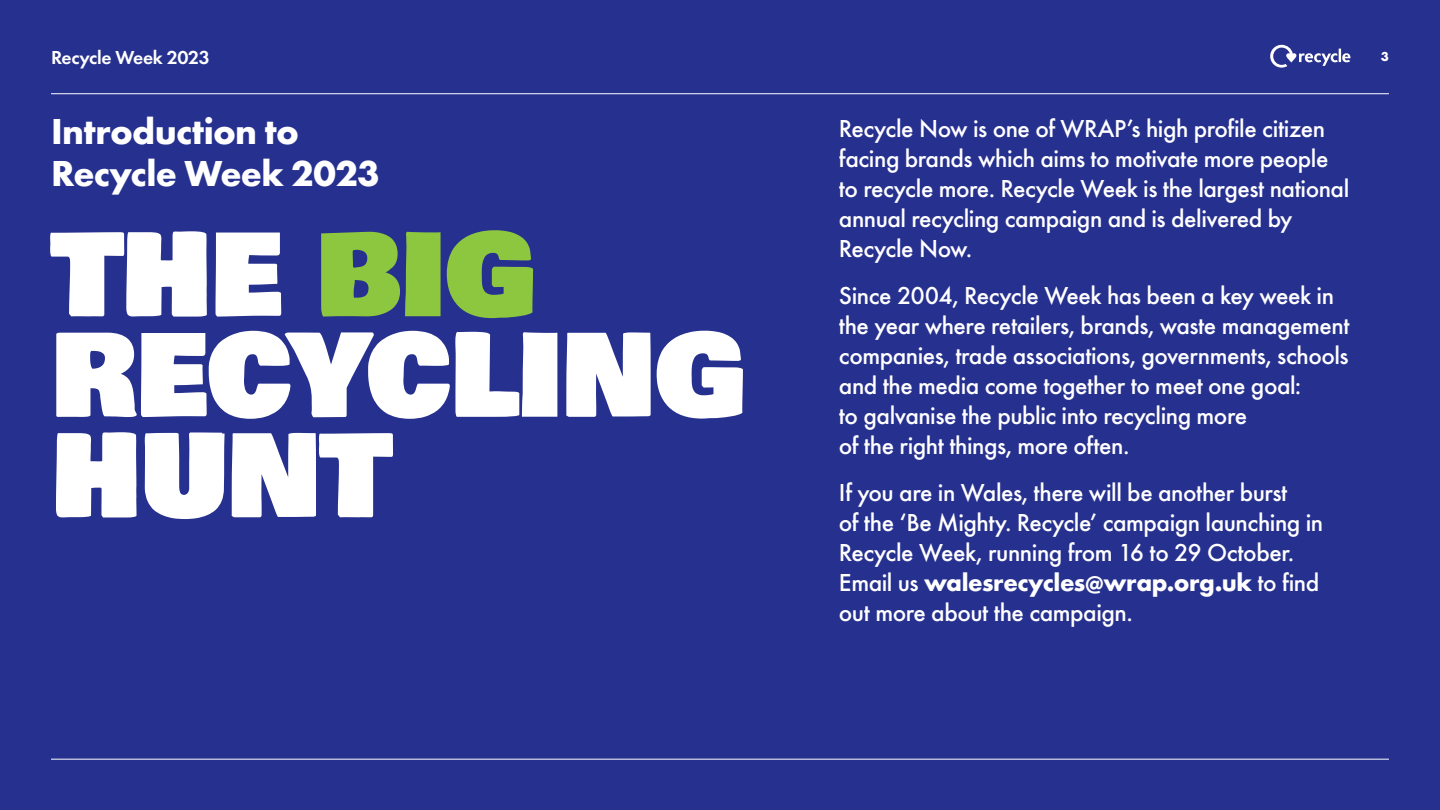
<style>
.page{position:relative;width:1440px;height:810px;background:#26308e}
.page>*{position:absolute;margin:0;border:0;box-sizing:border-box;transform-origin:0 0}
.t1{font:112.5px/100.5px "Bowlby One SC";letter-spacing:-.015em;color:#fff}
.t2{font:700 37.5px/42px "Futura PT";letter-spacing:-.015em;color:#fff}
.t3{font:500 25.5px/30px "Futura EFCE";letter-spacing:-.02em;color:#fff}
.t4{font:700 25.5px "Futura EF";letter-spacing:-.015em;color:#fff}
.t5{font:600 19.5px "Futura PT";letter-spacing:-.02em;color:#fff}
.t6{font:700 13.5px "Futura PT";color:#fff}
.s1{color:#8dc63f}
.s2{font-family:"Futura EFCE";font-weight:500}
</style>
<div class="page">
<hr style="left:51px;top:93px;width:1338px;height:1px;background:#fff">
<svg style="left:1270px;top:45px;width:80px;height:23px"></svg>
<hr style="left:51px;top:759px;width:1338px;height:1px;background:#fff">
<p class="t5" style="left:51px;top:45px;width:160px">Recycle Week 2023</p>
<p class="t6" style="left:1381px;top:48px;width:10px">3</p>
<h2 class="t2" style="left:51px;top:110px;width:330px">Introduction to<br>Recycle Week 2023</h2>
<h1 class="t1" style="left:51px;top:227px;width:697px">THE <span class="s1">BIG<br></span>RECYCLING<br>HUNT</h1>
<p class="t3" style="left:839px;top:113px;width:512px">Recycle Now is one of WRAP’s high profile citizen facing brands which aims to motivate more people to recycle more. Recycle Week is the largest national annual recycling campaign and is delivered by Recycle Now.</p>
<p class="t3" style="left:839px;top:280px;width:512px">Since 2004, Recycle Week has been a key week in the year where retailers, brands, waste management companies, trade associations, governments, schools and the media come together to meet one goal:<br>to galvanise the public into recycling more<br>of the right things, more often.</p>
<p class="t3" style="left:839px;top:477px;width:486px">If you are in Wales, there will be another burst<br>of the ‘Be Mighty. Recycle’ campaign launching in<br>Recycle Week, running from 16 to 29 October.</p>
<p class="t4" style="left:839px;top:567px;width:482px"><span class="s2">Email us</span> walesrecycles@wrap.org.uk <span class="s2">to find</span></p>
<p class="t3" style="left:839px;top:597px;width:295px">out more about the campaign.</p>
</div>
